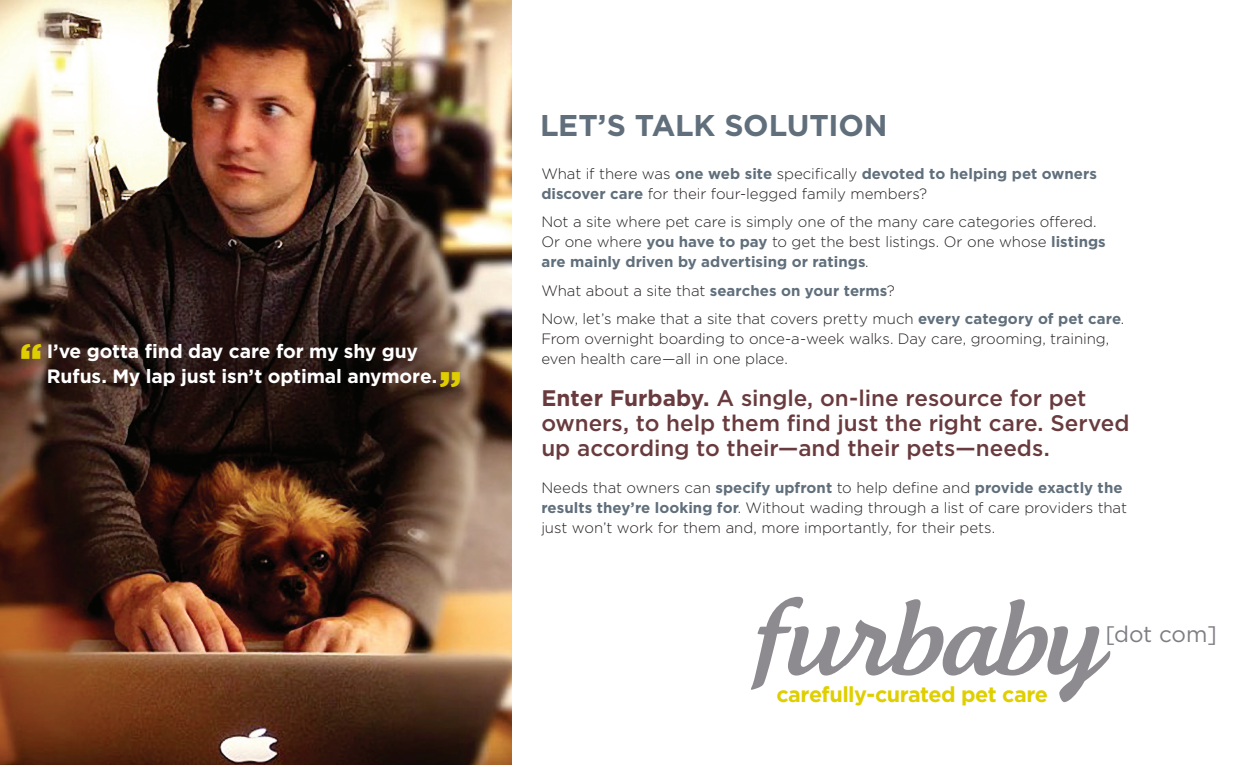
<style>
.page{position:relative;width:1260px;height:765px;background:#fff}
.page>*{position:absolute;margin:0;border:0;box-sizing:border-box;transform-origin:0 0}
.t1{font:117.25px "Tartine Script OT";letter-spacing:-.01em;color:#8d8a90}
.t2{font:700 30px "Gotham";letter-spacing:-.005em;color:#606f7b}
.t3{font:500 22.5px/25px "Gotham";color:#693b3e}
.t4{font:22.5px "Gotham";letter-spacing:-.01em;color:#7f7d84}
.t5{font:700 21.5px "Gotham";letter-spacing:-.025em;color:#dfcf01}
.t6{font:700 19.25px/24.8px "Gotham";letter-spacing:-.005em;color:#fff}
.t7{font:300 15px/20px "Gotham";letter-spacing:-.005em;color:#231f20}
.s1{font-weight:900;font-size:41.25px;color:#dfcf01}
.s2{font-weight:700;color:#606f7b}
.s3{font-weight:700}
</style>
<div class="page">
<img style="left:0;top:0;width:511px;height:765px">
<p class="t6" style="left:47px;top:339px;width:416px;text-indent:-27px"><span class="s1">“</span> I’ve gotta find day care for my shy guy<br>Rufus. My lap just isn’t optimal anymore.<span class="s1">”</span></p>
<h2 class="t2" style="left:540px;top:105px;width:349px">LET’S TALK SOLUTION</h2>
<p class="t7" style="left:541px;top:163px;width:557px">What if there was <span class="s2">one web site</span> specifically <span class="s2">devoted to helping pet owners discover care</span> for their four-legged family members?</p>
<p class="t7" style="left:541px;top:212px;width:566px">Not a site where pet care is simply one of the many care categories offered.<br>Or one where <span class="s2">you have to pay</span> to get the best listings. Or one whose <span class="s2">listings are mainly driven by advertising or ratings</span>.</p>
<p class="t7" style="left:541px;top:276px;width:584px;line-height:28.5px">What about a site that <span class="s2">searches on your terms</span>?<br>Now, let’s make that a site that covers pretty much <span class="s2">every category of pet care</span>.</p>
<p class="t7" style="left:541px;top:329px;width:570px">From overnight boarding to once-a-week walks. Day care, grooming, training, even health care—all in one place.</p>
<h3 class="t3" style="left:541px;top:386px;width:590px"><span class="s3">Enter Furbaby.</span> A single, on-line resource for pet owners, to help them find just the right care. Served up according to their—and their pets—needs.</h3>
<p class="t7" style="left:541px;top:478px;width:587px">Needs that owners can <span class="s2">specify upfront</span> to help define and <span class="s2">provide exactly the results they’re looking for</span>. Without wading through a list of care providers that just won’t work for them and, more importantly, for their pets.</p>
<h1 class="t1" style="left:754px;top:566px;width:35px">f</h1>
<h1 class="t1" style="left:784px;top:569px;width:320px">urbaby</h1>
<h3 class="t4" style="left:1106px;top:620px;width:113px">[dot com]</h3>
<h3 class="t5" style="left:776px;top:680px;width:273px">carefully-curated pet care</h3>
</div>
